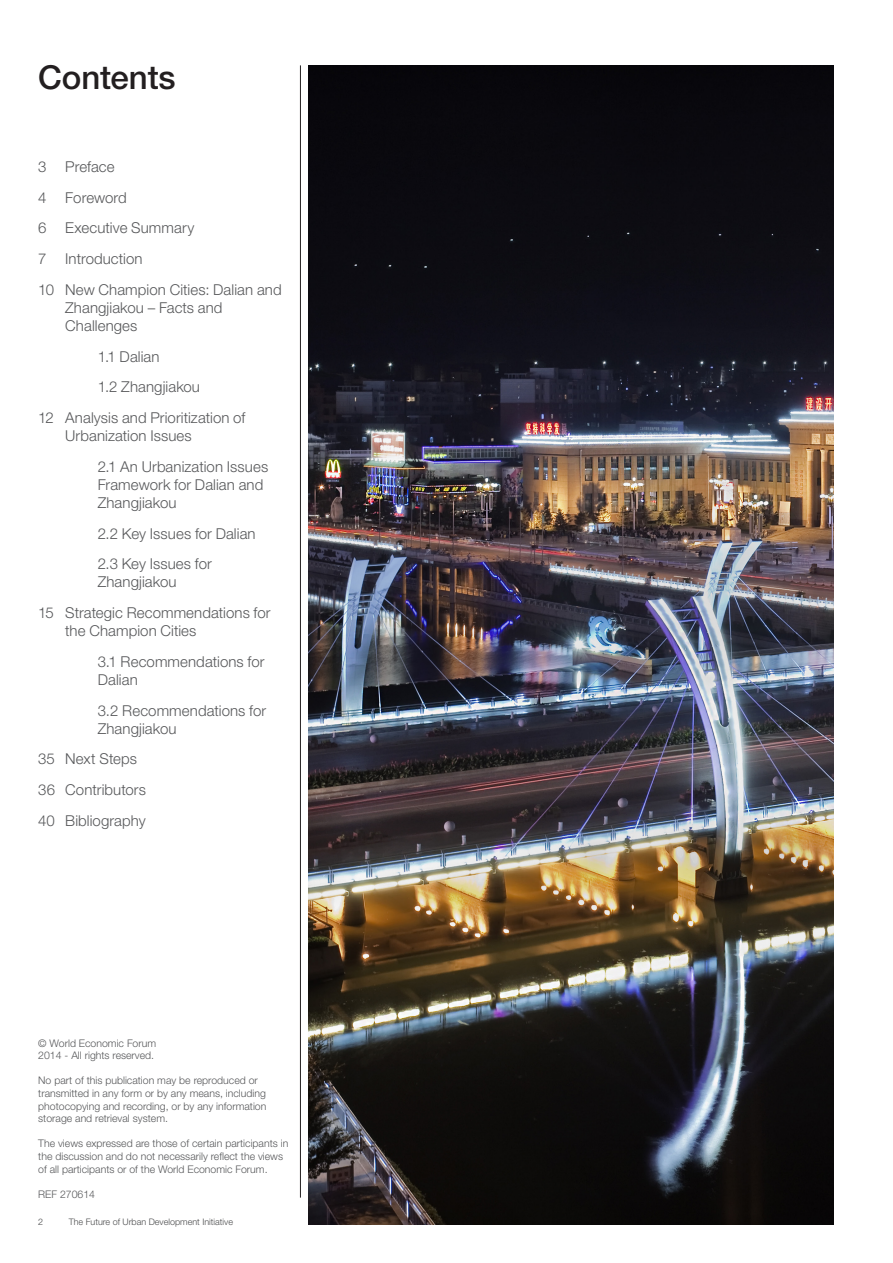
<style>
.page{position:relative;width:893px;height:1263px;background:#fff}
.page>*{position:absolute;margin:0;border:0;box-sizing:border-box;transform-origin:0 0}
.t1{font:500 33px "Helvetica Neue LT Pro";letter-spacing:-.005em;color:#231f20}
.t2{font:300 15px/18px "Helvetica Neue LT Pro";letter-spacing:.005em;color:#57585a}
.t3{font:300 10.5px/12.6px "Helvetica Neue LT Pro";color:#57585a}
.t4{font:300 9px "Helvetica Neue LT Pro";color:#4b4c4d}
</style>
<div class="page">
<hr style="left:300px;top:65px;width:1px;height:1132px;background:#231f20">
<img style="left:309px;top:65px;width:524px;height:1160px">
<p class="t1" style="left:38px;top:57px;width:139px">Contents</p>
<p class="t2" style="left:38px;top:157px;width:78px">3 Preface</p>
<p class="t2" style="left:38px;top:188px;width:90px">4 Foreword</p>
<p class="t2" style="left:38px;top:219px;width:158px">6 Executive Summary</p>
<p class="t2" style="left:38px;top:249px;width:106px">7 Introduction</p>
<p class="t2" style="left:65px;top:280px;width:218px;text-indent:-27px">10 New Champion Cities: Dalian and<br>Zhangjiakou – Facts and<br>Challenges</p>
<p class="t2" style="left:98px;top:347px;width:63px">1.1 Dalian</p>
<p class="t2" style="left:98px;top:378px;width:104px">1.2 Zhangjiakou</p>
<p class="t2" style="left:65px;top:408px;width:182px;text-indent:-27px">12 Analysis and Prioritization of<br>Urbanization Issues</p>
<p class="t2" style="left:98px;top:457px;width:172px">2.1 An Urbanization Issues<br>Framework for Dalian and<br>Zhangjiakou</p>
<p class="t2" style="left:98px;top:524px;width:159px">2.2 Key Issues for Dalian</p>
<p class="t2" style="left:98px;top:555px;width:116px">2.3 Key Issues for<br>Zhangjiakou</p>
<p class="t2" style="left:65px;top:603px;width:207px;text-indent:-27px">15 Strategic Recommendations for the Champion Cities</p>
<p class="t2" style="left:98px;top:652px;width:168px">3.1 Recommendations for<br>Dalian</p>
<p class="t2" style="left:98px;top:701px;width:170px">3.2 Recommendations for<br>Zhangjiakou</p>
<p class="t2" style="left:38px;top:750px;width:100px">35 Next Steps</p>
<p class="t2" style="left:38px;top:780px;width:109px">36 Contributors</p>
<p class="t2" style="left:38px;top:811px;width:109px">40 Bibliography</p>
<p class="t3" style="left:38px;top:1036px;width:119px">© World Economic Forum</p>
<p class="t3" style="left:38px;top:1049px;width:117px">2014 - All rights reserved.</p>
<p class="t3" style="left:38px;top:1074px;width:230px">No part of this publication may be reproduced or transmitted in any form or by any means, including photocopying and recording, or by any information storage and retrieval system.</p>
<p class="t3" style="left:38px;top:1137px;width:252px">The views expressed are those of certain participants in the discussion and do not necessarily reflect the views of all participants or of the World Economic Forum.</p>
<p class="t3" style="left:38px;top:1187px;width:58px">REF 270614</p>
<p class="t4" style="left:38px;top:1216px;width:7px">2</p>
<p class="t4" style="left:69px;top:1216px;width:166px">The Future of Urban Development Initiative</p>
</div>
